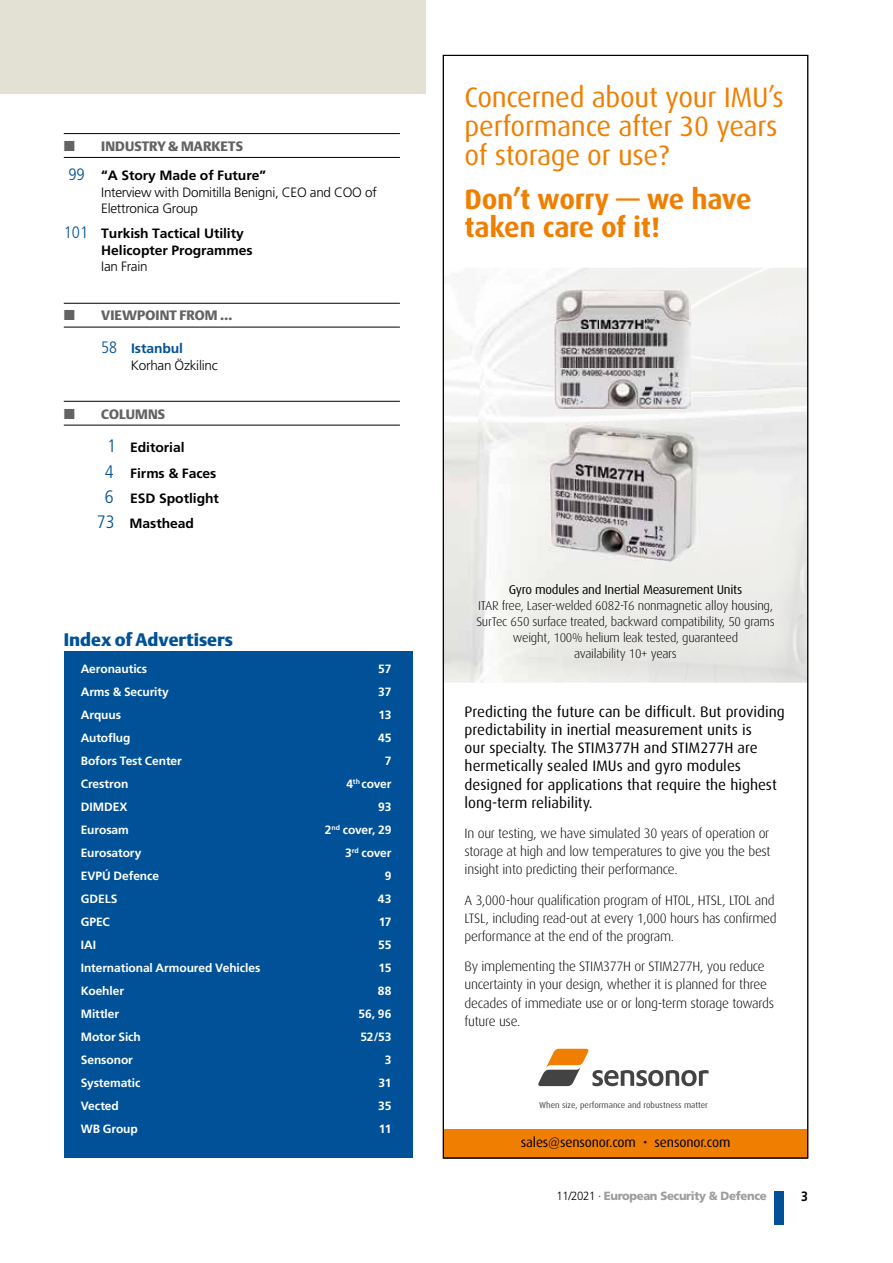
<style>
.page{position:relative;width:893px;height:1263px;background:#fff}
.page>*{position:absolute;margin:0;border:0;box-sizing:border-box;transform-origin:0 0}
.t1{font:28.2px/28.8px "Dax";letter-spacing:-.01em;color:#f07e00}
.t2{font:700 28.2px/28.8px "Dax";letter-spacing:-.01em;color:#f07e00}
.t3{font:18px "DTL Argo T Black";color:#005197}
.t4{font:15.15px/18.1px "Dax";color:#000}
.t5{font:300 13.65px/18.1px "Dax";letter-spacing:-.02em;color:#000}
.t6{font:13.65px "Dax";letter-spacing:-.01em;color:#000}
.t7{font:700 13.5px/16.5px "Frutiger";letter-spacing:-.005em;color:#000}
.t8{font:300 13.5px/16.5px "Frutiger LT Pro";letter-spacing:-.02em;color:#000}
.t9{font:700 13.5px "Frutiger LT Pro";letter-spacing:-.005em;color:#000}
.t10{font:13.5px "DTL Argo T Black";letter-spacing:.01em;color:#636362}
.t11{font:700 13.5px "Frutiger LT Pro";letter-spacing:-.005em;color:#000;scale:.9 1}
.t12{font:300 12.75px/15.9px "Dax";letter-spacing:-.02em;color:#000;text-align:center}
.t13{font:700 12px "Frutiger LT Pro";letter-spacing:-.005em;color:#fff}
.t14{font:900 11.85px "Frutiger LT Pro";letter-spacing:-.03em;color:#9c9d9d;scale:.96 1}
.t15{font:8.55px "Dax";color:#444343}
.s1{font-family:"DTL Argo T Black";font-weight:400;color:#636362}
.s2{font-weight:300;font-stretch:condensed;font-size:16.5px;color:#005197}
.s3{font-family:"Frutiger LT Pro";font-weight:300}
.s4{font-family:"Frutiger";font-stretch:condensed;font-size:16.5px;color:#005197}
.s5{font-weight:700;color:#005197}
.s6{font-family:"Frutiger";font-weight:300;font-stretch:condensed;font-size:18px;color:#005197}
.s7{font-weight:400}
.s8{font-weight:300;color:#000}
</style>
<div class="page">
<div style="left:774px;top:1191px;width:10px;height:33px;background:#005197"></div>
<img style="left:445px;top:268px;width:154px;height:415px">
<img style="left:599px;top:408px;width:53px;height:15px">
<div style="left:443px;top:1129px;width:365px;height:29px;background:#f07e00"></div>
<svg style="left:538px;top:1049px;width:171px;height:37px"></svg>
<img style="left:555px;top:290px;width:135px;height:118px">
<img style="left:548px;top:423px;width:151px;height:139px">
<div style="left:0;top:0;width:425px;height:94px;background:#e3e1d4"></div>
<hr style="left:64px;top:133px;width:336px;height:1px;background:#000">
<hr style="left:64px;top:157px;width:336px;height:1px;background:#000">
<hr style="left:64px;top:303px;width:336px;height:1px;background:#000">
<hr style="left:64px;top:327px;width:336px;height:1px;background:#000">
<hr style="left:64px;top:401px;width:336px;height:1px;background:#000">
<hr style="left:64px;top:425px;width:336px;height:1px;background:#000">
<div style="left:64px;top:651px;width:349px;height:507px;background:#005197"></div>
<p class="t7" style="left:68px;top:132px;width:199px;line-height:29.2px;text-indent:33px"><span class="s1">INDUSTRY &amp; MARKETS<br></span><span class="s2">99</span> “A Story Made of Future”</p>
<p class="t8" style="left:101px;top:184px;width:277px">Interview with Domitilla Benigni, CEO and COO of<br>Elettronica Group</p>
<p class="t7" style="left:101px;top:225px;width:153px;text-indent:-38px"><span class="s2">101</span> Turkish Tactical Utility<br>Helicopter Programmes<br><span class="s3">Ian Frain</span></p>
<p class="t10" style="left:101px;top:308px;width:133px">VIEWPOINT FROM …</p>
<p class="t8" style="left:131px;top:341px;width:88px;text-indent:-30px"><span class="s4">58</span> <span class="s5">Istanbul<br></span>Korhan Özkilinc</p>
<p class="t10" style="left:101px;top:406px;width:65px">COLUMNS</p>
<p class="t9" style="left:107px;top:440px;width:79px"><span class="s6">1</span> Editorial</p>
<p class="t9" style="left:105px;top:465px;width:113px"><span class="s6">4</span> Firms &amp; Faces</p>
<p class="t9" style="left:105px;top:490px;width:116px"><span class="s6">6</span> ESD Spotlight</p>
<p class="t9" style="left:97px;top:515px;width:99px"><span class="s6">73</span> Masthead</p>
<p class="t3" style="left:64px;top:628px;width:171px">Index of Advertisers</p>
<p class="t13" style="left:81px;top:662px;width:68px">Aeronautics</p>
<p class="t13" style="left:378px;top:662px;width:15px">57</p>
<p class="t13" style="left:81px;top:685px;width:90px">Arms &amp; Security</p>
<p class="t13" style="left:378px;top:685px;width:15px">37</p>
<p class="t13" style="left:81px;top:708px;width:42px">Arquus</p>
<p class="t13" style="left:379px;top:708px;width:14px">13</p>
<p class="t13" style="left:81px;top:731px;width:51px">Autoflug</p>
<p class="t13" style="left:378px;top:731px;width:15px">45</p>
<p class="t13" style="left:81px;top:754px;width:103px">Bofors Test Center</p>
<p class="t13" style="left:385px;top:754px;width:8px">7</p>
<p class="t13" style="left:81px;top:777px;width:49px">Crestron</p>
<p class="t13" style="left:346px;top:777px;width:47px">4<sup>th</sup> cover</p>
<p class="t13" style="left:81px;top:800px;width:48px">DIMDEX</p>
<p class="t13" style="left:378px;top:800px;width:15px">93</p>
<p class="t13" style="left:81px;top:823px;width:50px">Eurosam</p>
<p class="t13" style="left:325px;top:823px;width:68px">2<sup>nd</sup> cover, 29</p>
<p class="t13" style="left:81px;top:846px;width:62px">Eurosatory</p>
<p class="t13" style="left:345px;top:846px;width:48px">3<sup>rd</sup> cover</p>
<p class="t13" style="left:81px;top:869px;width:80px">EVPÚ Defence</p>
<p class="t13" style="left:385px;top:869px;width:8px">9</p>
<p class="t13" style="left:81px;top:892px;width:38px">GDELS</p>
<p class="t13" style="left:378px;top:892px;width:15px">43</p>
<p class="t13" style="left:81px;top:915px;width:31px">GPEC</p>
<p class="t13" style="left:379px;top:915px;width:14px">17</p>
<p class="t13" style="left:81px;top:938px;width:17px">IAI</p>
<p class="t13" style="left:378px;top:938px;width:15px">55</p>
<p class="t13" style="left:81px;top:961px;width:181px">International Armoured Vehicles</p>
<p class="t13" style="left:379px;top:961px;width:14px">15</p>
<p class="t13" style="left:81px;top:983px;width:45px">Koehler</p>
<p class="t13" style="left:378px;top:983px;width:15px">88</p>
<p class="t13" style="left:81px;top:1006px;width:40px">Mittler</p>
<p class="t13" style="left:359px;top:1006px;width:34px">56, 96</p>
<p class="t13" style="left:81px;top:1029px;width:62px">Motor Sich</p>
<p class="t13" style="left:360px;top:1029px;width:33px">52/53</p>
<p class="t13" style="left:81px;top:1052px;width:54px">Sensonor</p>
<p class="t13" style="left:385px;top:1052px;width:8px">3</p>
<p class="t13" style="left:81px;top:1075px;width:61px">Systematic</p>
<p class="t13" style="left:378px;top:1075px;width:15px">31</p>
<p class="t13" style="left:81px;top:1098px;width:40px">Vected</p>
<p class="t13" style="left:378px;top:1098px;width:15px">35</p>
<p class="t13" style="left:81px;top:1121px;width:59px">WB Group</p>
<p class="t13" style="left:379px;top:1121px;width:14px">11</p>
<p class="t1" style="left:465px;top:83px;width:321px">Concerned about your IMU’s performance after 30 years of storage or use?</p>
<p class="t2" style="left:465px;top:185px;width:288px">Don’t worry — we have taken care of it!</p>
<p class="t12" style="left:476px;top:582px;width:300px"><span class="s7">Gyro modules and Inertial Measurement Units<br></span>ITAR free, Laser-welded 6082-T6 nonmagnetic alloy housing, SurTec 650 surface treated, backward compatibility, 50 grams weight, 100% helium leak tested, guaranteed<br>availability 10+ years</p>
<p class="t4" style="left:465px;top:703px;width:322px">Predicting the future can be difficult. But providing predictability in inertial measurement units is<br>our specialty. The STIM377H and STIM277H are hermetically sealed IMUs and gyro modules designed for applications that require the highest long-term reliability.</p>
<p class="t5" style="left:465px;top:824px;width:308px;text-align:justify">In our testing, we have simulated 30 years of operation or storage at high and low temperatures to give you the best insight into predicting their performance.</p>
<p class="t5" style="left:465px;top:891px;width:314px">A 3,000-hour qualification program of HTOL, HTSL, LTOL and<br>LTSL, including read-out at every 1,000 hours has confirmed performance at the end of the program.</p>
<p class="t5" style="left:465px;top:957px;width:311px">By implementing the STIM377H or STIM277H, you reduce uncertainty in your design, whether it is planned for three decades of immediate use or or long-term storage towards future use.</p>
<p class="t15" style="left:539px;top:1100px;width:170px">When size, performance and robustness matter</p>
<p class="t6" style="left:521px;top:1135px;width:211px">sales@sensonor.com • sensonor.com</p>
<p class="t14" style="left:556px;top:1189px;width:220px"><span class="s8">11/2021 ·</span> European Security &amp; Defence</p>
<p class="t11" style="left:801px;top:1189px;width:9px">3</p>
</div>
